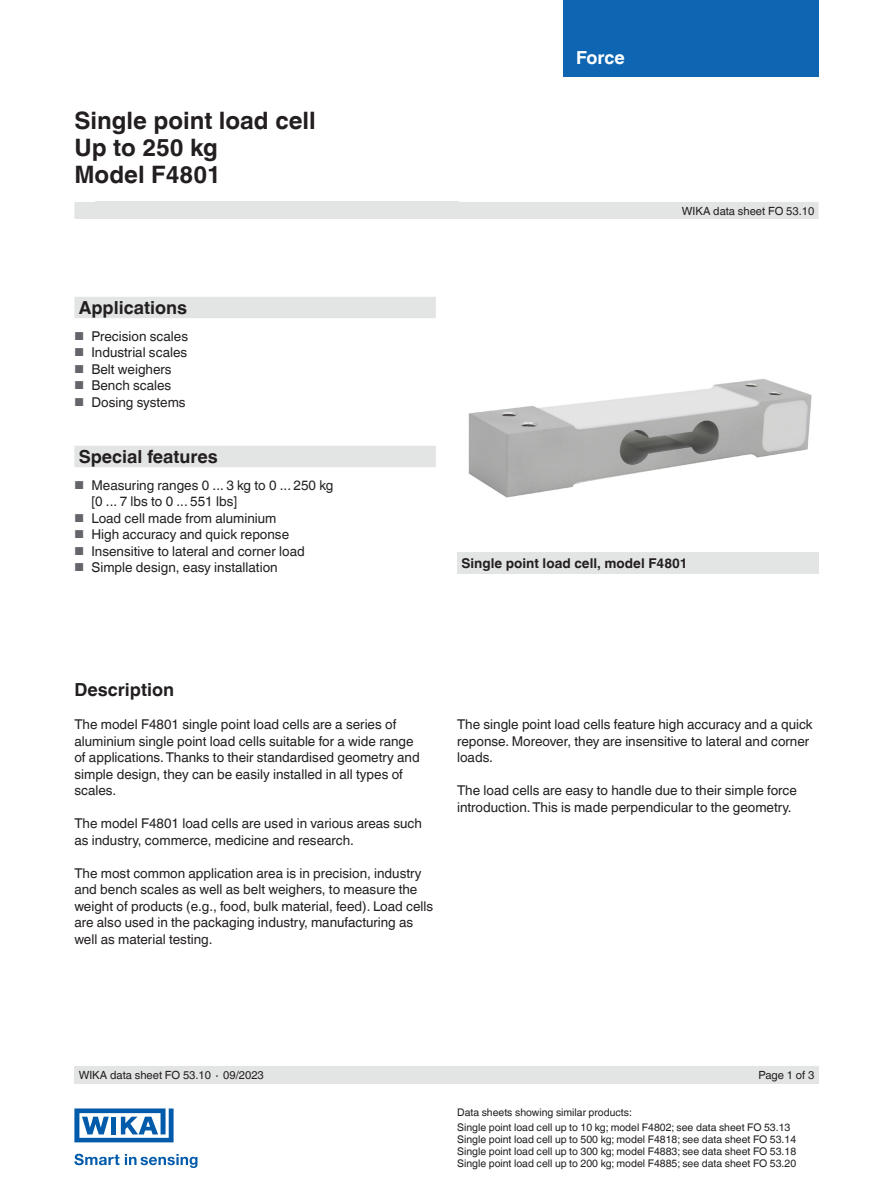
<style>
.page{position:relative;width:893px;height:1188px;background:#fff}
.page>*{position:absolute;margin:0;border:0;box-sizing:border-box;transform-origin:0 0}
.Headline{font:700 24px "Helvetica World";color:#231f20}
.Subheadline1{font:700 18px "Helvetica World";color:#231f20}
.t1{font:700 18px "Helvetica World";letter-spacing:-.005em;color:#fff}
.Running_text{font:13.5px/16.5px "Helvetica World";color:#231f20}
.Subheadline2{font:700 13.5px "Helvetica World";color:#231f20}
.t2{font:11.25px "Helvetica World";color:#231f20}
.Footnotes{font:10.5px "Helvetica World";color:#231f20}
.s1{font-size:11.55px;color:#63656a}
</style>
<div class="page">
<div style="left:563px;top:0;width:256px;height:77px;background:#0e66b3"></div>
<div style="left:74px;top:202px;width:745px;height:17px;background:#e3e4e4"></div>
<div style="left:96px;top:202px;width:363px;height:17px;background:#e3e4e4"></div>
<div style="left:74px;top:1066px;width:745px;height:18px;background:#e3e4e4"></div>
<svg style="left:74px;top:1154px;width:45px;height:11px"></svg>
<svg style="left:125px;top:1154px;width:72px;height:14px"></svg>
<svg style="left:74px;top:1108px;width:100px;height:34px"></svg>
<img style="left:468px;top:379px;width:344px;height:119px">
<svg style="left:74px;top:297px;width:362px;height:170px"></svg>
<div style="left:457px;top:553px;width:362px;height:21px;background:#e3e4e4"></div>
<p class="Headline" style="left:74px;top:107px;width:243px">Single point load cell</p>
<p class="Headline" style="left:74px;top:134px;width:145px">Up to 250 kg</p>
<p class="Headline" style="left:74px;top:161px;width:148px">Model F4801</p>
<p class="Subheadline1" style="left:79px;top:297px;width:110px">Applications</p>
<p class="Running_text" style="left:74px;top:328px;width:115px"><span class="s1">■</span> Precision scales</p>
<p class="Running_text" style="left:74px;top:344px;width:114px"><span class="s1">■</span> Industrial scales</p>
<p class="Running_text" style="left:74px;top:361px;width:99px"><span class="s1">■</span> Belt weighers</p>
<p class="Running_text" style="left:74px;top:377px;width:98px"><span class="s1">■</span> Bench scales</p>
<p class="Running_text" style="left:74px;top:394px;width:113px"><span class="s1">■</span> Dosing systems</p>
<p class="Subheadline1" style="left:79px;top:446px;width:141px">Special features</p>
<p class="Running_text" style="left:74px;top:477px;width:260px"><span class="s1">■</span> Measuring ranges 0 ... 3 kg to 0 ... 250 kg</p>
<p class="Running_text" style="left:91px;top:493px;width:147px">[0 ... 7 lbs to 0 ... 551 lbs]</p>
<p class="Running_text" style="left:74px;top:510px;width:204px"><span class="s1">■</span> Load cell made from aluminium</p>
<p class="Running_text" style="left:74px;top:526px;width:216px"><span class="s1">■</span> High accuracy and quick reponse</p>
<p class="Running_text" style="left:74px;top:543px;width:232px"><span class="s1">■</span> Insensitive to lateral and corner load</p>
<p class="Running_text" style="left:74px;top:559px;width:205px"><span class="s1">■</span> Simple design, easy installation</p>
<h2 class="t1" style="left:576px;top:47px;width:50px">Force</h2>
<p class="t2" style="left:682px;top:204px;width:134px">WIKA data sheet FO 53.10</p>
<p class="Subheadline2" style="left:461px;top:556px;width:228px">Single point load cell, model F4801</p>
<p class="Subheadline1" style="left:74px;top:679px;width:101px">Description</p>
<p class="Running_text" style="left:74px;top:716px;width:347px">The model F4801 single point load cells are a series of aluminium single point load cells suitable for a wide range of applications. Thanks to their standardised geometry and simple design, they can be easily installed in all types of scales.</p>
<p class="Running_text" style="left:74px;top:815px;width:349px">The model F4801 load cells are used in various areas such as industry, commerce, medicine and research.</p>
<p class="Running_text" style="left:74px;top:865px;width:360px">The most common application area is in precision, industry and bench scales as well as belt weighers, to measure the weight of products (e.g., food, bulk material, feed). Load cells are also used in the packaging industry, manufacturing as well as material testing.</p>
<p class="Running_text" style="left:457px;top:716px;width:357px">The single point load cells feature high accuracy and a quick reponse. Moreover, they are insensitive to lateral and corner loads.</p>
<p class="Running_text" style="left:457px;top:782px;width:341px">The load cells are easy to handle due to their simple force introduction. This is made perpendicular to the geometry.</p>
<p class="t2" style="left:79px;top:1068px;width:187px">WIKA data sheet FO 53.10 ∙ 09/2023</p>
<p class="t2" style="left:759px;top:1068px;width:57px">Page 1 of 3</p>
<p class="Footnotes" style="left:457px;top:1106px;width:176px">Data sheets showing similar products:</p>
<p class="Footnotes" style="left:457px;top:1121px;width:335px">Single point load cell up to 10 kg; model F4802; see data sheet FO 53.13</p>
<p class="Footnotes" style="left:457px;top:1133px;width:341px">Single point load cell up to 500 kg; model F4818; see data sheet FO 53.14</p>
<p class="Footnotes" style="left:457px;top:1145px;width:341px">Single point load cell up to 300 kg; model F4883; see data sheet FO 53.18</p>
<p class="Footnotes" style="left:457px;top:1157px;width:341px">Single point load cell up to 200 kg; model F4885; see data sheet FO 53.20</p>
</div>
